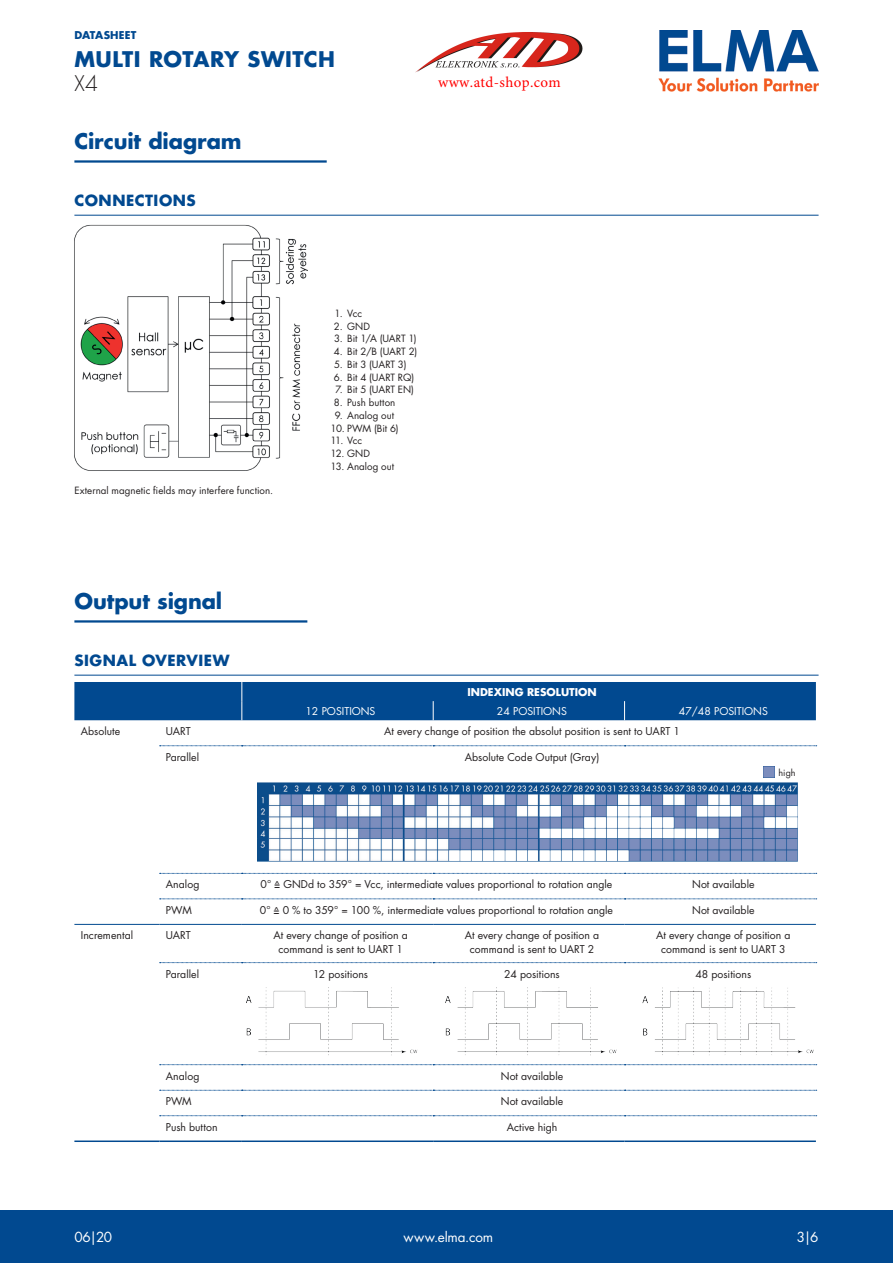
<style>
.page{position:relative;width:893px;height:1263px;background:#fff}
.page>*{position:absolute;margin:0;border:0;box-sizing:border-box;transform-origin:0 0}
.t1{font:700 21px "Futura Std";letter-spacing:-.005em;color:#014990}
.t2{font:700 21px "Futura Std";letter-spacing:.02em;color:#014990}
.t3{font:300 21px "Futura Std";color:#231f20}
.t4{font:700 15px "Futura Std";letter-spacing:.035em;color:#014990}
.t5{font:15px "Minion Pro";letter-spacing:.025em;color:#f00}
.t6{font:13.5px "Futura Std";letter-spacing:-.01em;color:#fff}
.t7{font:10.5px/13.5px "Futura Std";letter-spacing:.005em;color:#231f20;text-align:center}
.t8{font:10.5px "Futura Std";color:#fff}
.t9{font:700 10.5px "Futura Std";color:#fff}
.t10{font:700 10.5px "Futura Std";letter-spacing:.015em;color:#014990}
.t11{font:9.75px "Futura Std";letter-spacing:.005em;color:#231f20}
.t12{font:9px "Futura Std";color:#231f20}
.s1{font-family:"Arial Unicode MS"}
</style>
<div class="page">
<img style="left:659px;top:30px;width:160px;height:62px">
<div style="left:0;top:1210px;width:893px;height:53px;background:#014990"></div>
<img style="left:258px;top:782px;width:540px;height:79px">
<img style="left:246px;top:987px;width:568px;height:69px">
<svg style="left:763px;top:766px;width:12px;height:12px"></svg>
<hr style="left:74px;top:620px;width:233px;height:3px;background:#014990">
<hr style="left:74px;top:675px;width:745px;height:1px;background:#014990">
<hr style="left:74px;top:160px;width:253px;height:3px;background:#014990">
<hr style="left:74px;top:215px;width:745px;height:1px;background:#014990">
<hr style="left:74px;top:1140px;width:85px;height:2px;background:#014990">
<hr style="left:159px;top:1140px;width:83px;height:2px;background:#014990">
<hr style="left:242px;top:1140px;width:191px;height:2px;background:#014990">
<hr style="left:433px;top:1140px;width:192px;height:2px;background:#014990">
<hr style="left:625px;top:1140px;width:191px;height:2px;background:#014990">
<svg style="left:160px;top:1115px;width:657px;height:1px"></svg>
<div style="left:74px;top:682px;width:742px;height:38px;background:#014990"></div>
<svg style="left:160px;top:745px;width:657px;height:1px"></svg>
<svg style="left:160px;top:873px;width:657px;height:1px"></svg>
<svg style="left:160px;top:899px;width:657px;height:1px"></svg>
<svg style="left:160px;top:962px;width:657px;height:1px"></svg>
<svg style="left:160px;top:1064px;width:657px;height:1px"></svg>
<svg style="left:160px;top:1090px;width:657px;height:1px"></svg>
<hr style="left:74px;top:924px;width:85px;height:1px;background:#014990">
<hr style="left:159px;top:924px;width:83px;height:1px;background:#014990">
<hr style="left:242px;top:924px;width:191px;height:1px;background:#014990">
<hr style="left:433px;top:924px;width:192px;height:1px;background:#014990">
<hr style="left:625px;top:924px;width:191px;height:1px;background:#014990">
<img style="left:74px;top:224px;width:233px;height:247px">
<div style="left:270px;top:464px;width:53px;height:12px;background:#fff"></div>
<img style="left:415px;top:32px;width:168px;height:40px">
<p class="t10" style="left:74px;top:28px;width:64px">DATASHEET</p>
<h1 class="t2" style="left:74px;top:45px;width:262px">MULTI ROTARY SWITCH</h1>
<h1 class="t3" style="left:74px;top:70px;width:25px">X4</h1>
<h1 class="t1" style="left:74px;top:127px;width:169px">Circuit diagram</h1>
<h2 class="t4" style="left:74px;top:191px;width:123px">CONNECTIONS</h2>
<h2 class="t5" style="left:438px;top:72px;width:124px">www.atd-shop.com</h2>
<p class="t11" style="left:74px;top:484px;width:200px">External magnetic fields may interfere function.</p>
<h1 class="t1" style="left:74px;top:587px;width:149px">Output signal</h1>
<h2 class="t4" style="left:74px;top:651px;width:157px">SIGNAL OVERVIEW</h2>
<p class="t11" style="left:334px;top:307px;width:29px">1. Vcc</p>
<p class="t11" style="left:334px;top:320px;width:38px">2. GND</p>
<p class="t11" style="left:334px;top:332px;width:84px">3. Bit 1/A (UART 1)</p>
<p class="t11" style="left:334px;top:345px;width:85px">4. Bit 2/B (UART 2)</p>
<p class="t11" style="left:334px;top:358px;width:74px">5. Bit 3 (UART 3)</p>
<p class="t11" style="left:334px;top:371px;width:82px">6. Bit 4 (UART RQ)</p>
<p class="t11" style="left:335px;top:383px;width:80px">7. Bit 5 (UART EN)</p>
<p class="t11" style="left:334px;top:396px;width:63px">8. Push button</p>
<p class="t11" style="left:335px;top:409px;width:61px">9. Analog out</p>
<p class="t11" style="left:331px;top:422px;width:70px">10. PWM (Bit 6)</p>
<p class="t11" style="left:331px;top:434px;width:33px">11. Vcc</p>
<p class="t11" style="left:331px;top:447px;width:41px">12. GND</p>
<p class="t11" style="left:331px;top:460px;width:65px">13. Analog out</p>
<p class="t9" style="left:467px;top:685px;width:131px">INDEXING RESOLUTION</p>
<p class="t8" style="left:305px;top:705px;width:72px">12 POSITIONS</p>
<p class="t8" style="left:497px;top:705px;width:72px">24 POSITIONS</p>
<p class="t8" style="left:679px;top:705px;width:90px">47/48 POSITIONS</p>
<p class="t7" style="left:81px;top:725px;width:41px">Absolute</p>
<p class="t7" style="left:166px;top:725px;width:26px">UART</p>
<p class="t7" style="left:384px;top:725px;width:297px">At every change of position the absolut position is sent to UART 1</p>
<p class="t7" style="left:166px;top:750px;width:35px">Parallel</p>
<p class="t7" style="left:465px;top:750px;width:136px">Absolute Code Output (Gray)</p>
<p class="t12" style="left:779px;top:767px;width:19px">high</p>
<p class="t7" style="left:166px;top:878px;width:35px">Analog</p>
<p class="t7" style="left:260px;top:878px;width:353px">0° <span class="s1">≙</span> GNDd to 359° = Vcc, intermediate values proportional to rotation angle</p>
<p class="t7" style="left:692px;top:878px;width:64px">Not available</p>
<p class="t7" style="left:166px;top:903px;width:27px">PWM</p>
<p class="t7" style="left:260px;top:903px;width:355px">0° <span class="s1">≙</span> 0 % to 359° = 100 %, intermediate values proportional to rotation angle</p>
<p class="t7" style="left:692px;top:903px;width:64px">Not available</p>
<p class="t7" style="left:81px;top:929px;width:54px">Incremental</p>
<p class="t7" style="left:166px;top:929px;width:26px">UART</p>
<p class="t7" style="left:274px;top:929px;width:136px">At every change of position a command is sent to UART 1</p>
<p class="t7" style="left:465px;top:929px;width:136px">At every change of position a command is sent to UART 2</p>
<p class="t7" style="left:656px;top:929px;width:136px">At every change of position a command is sent to UART 3</p>
<p class="t7" style="left:166px;top:967px;width:35px">Parallel</p>
<p class="t7" style="left:313px;top:967px;width:56px">12 positions</p>
<p class="t7" style="left:504px;top:967px;width:57px">24 positions</p>
<p class="t7" style="left:696px;top:967px;width:57px">48 positions</p>
<p class="t7" style="left:166px;top:1069px;width:35px">Analog</p>
<p class="t7" style="left:501px;top:1069px;width:64px">Not available</p>
<p class="t7" style="left:166px;top:1095px;width:27px">PWM</p>
<p class="t7" style="left:501px;top:1095px;width:64px">Not available</p>
<p class="t7" style="left:166px;top:1120px;width:53px">Push button</p>
<p class="t7" style="left:507px;top:1120px;width:52px">Active high</p>
<p class="t6" style="left:74px;top:1228px;width:39px">06|20</p>
<p class="t6" style="left:404px;top:1228px;width:91px">www.elma.com</p>
<p class="t6" style="left:797px;top:1228px;width:23px">3|6</p>
</div>
